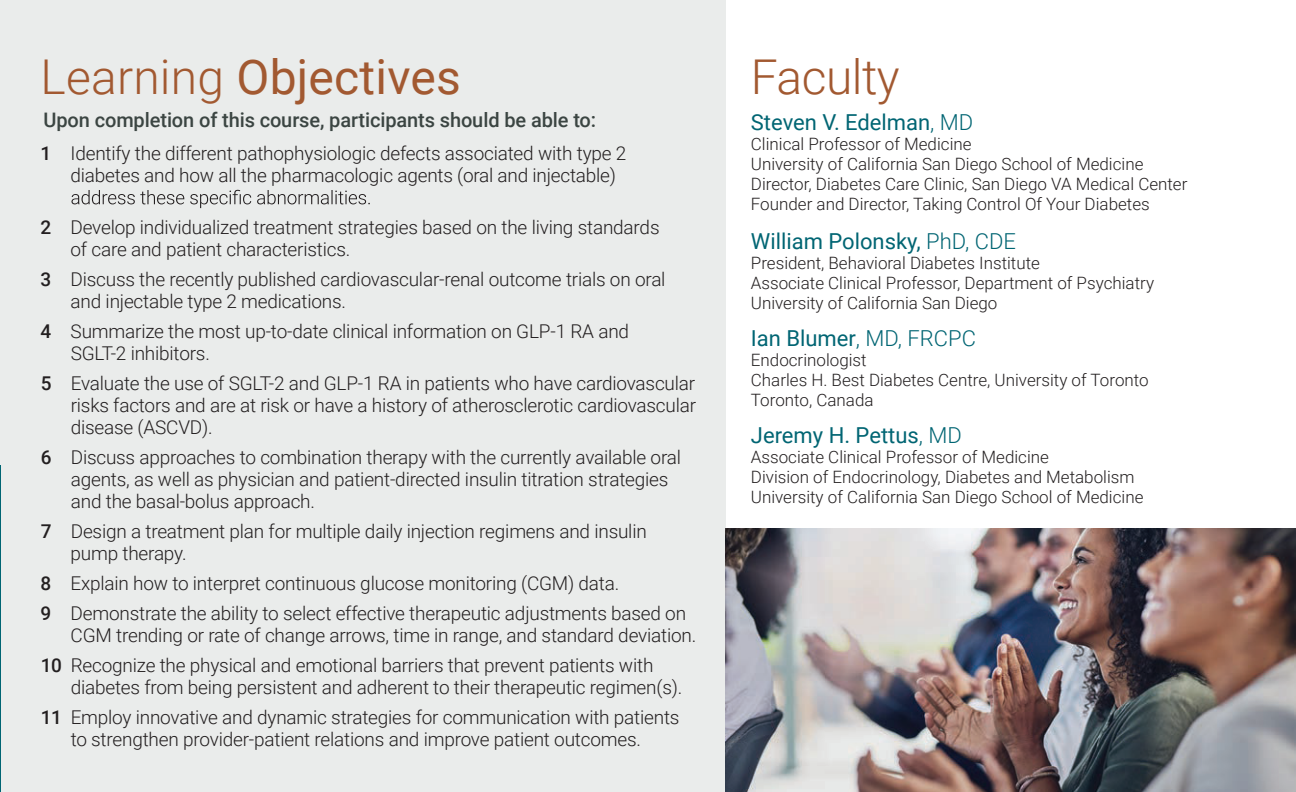
<style>
.page{position:relative;width:1296px;height:792px;background:#fff}
.page>*{position:absolute;margin:0;border:0;box-sizing:border-box;transform-origin:0 0}
.t1{font:48px "Roboto";letter-spacing:.005em;color:#a25931}
.t2{font:300 48px "Roboto";letter-spacing:-.01em;color:#a25931}
.t3{font:22px "Roboto";color:#006573}
.t4{font:500 20px "Roboto";letter-spacing:-.005em;color:#3b4542}
.t5{font:300 19px/22px "Roboto";letter-spacing:-.01em;color:#231f20}
.t6{font:300 17px/20px "Roboto";color:#231f20}
.s1{font-weight:300}
.s2{font-weight:500}
</style>
<div class="page">
<div style="left:0;top:0;width:726px;height:792px;background:#eaeceb"></div>
<svg style="left:71px;top:190px;width:113px;height:14px"></svg>
<svg style="left:190px;top:190px;width:61px;height:18px"></svg>
<svg style="left:257px;top:190px;width:113px;height:14px"></svg>
<hr style="left:0;top:465px;width:1px;height:327px;background:#006573">
<img style="left:726px;top:529px;width:570px;height:263px">
<h1 class="t1" style="left:41px;top:43px;width:422px"><span class="s1">Learning</span> Objectives</h1>
<p class="t4" style="left:44px;top:106px;width:554px">Upon completion of this course, participants should be able to:</p>
<p class="t5" style="left:71px;top:142px;width:557px;text-indent:-30px"><span class="s2">1</span> Identify the different pathophysiologic defects associated with type 2 diabetes and how all the pharmacologic agents (oral and injectable)</p>
<p class="t5" style="left:71px;top:216px;width:591px;text-indent:-30px"><span class="s2">2</span> Develop individualized treatment strategies based on the living standards of care and patient characteristics.</p>
<p class="t5" style="left:71px;top:268px;width:596px;text-indent:-30px"><span class="s2">3</span> Discuss the recently published cardiovascular-renal outcome trials on oral and injectable type 2 medications.</p>
<p class="t5" style="left:71px;top:320px;width:560px;text-indent:-30px"><span class="s2">4</span> Summarize the most up-to-date clinical information on GLP-1 RA and<br>SGLT-2 inhibitors.</p>
<p class="t5" style="left:71px;top:372px;width:627px;text-align:justify;text-indent:-30px"><span class="s2">5</span> Evaluate the use of SGLT-2 and GLP-1 RA in patients who have cardiovascular risks factors and are at risk or have a history of atherosclerotic cardiovascular disease (ASCVD).</p>
<p class="t5" style="left:71px;top:446px;width:612px;text-indent:-30px"><span class="s2">6</span> Discuss approaches to combination therapy with the currently available oral agents, as well as physician and patient-directed insulin titration strategies and the basal-bolus approach.</p>
<p class="t5" style="left:71px;top:520px;width:578px;text-indent:-30px"><span class="s2">7</span> Design a treatment plan for multiple daily injection regimens and insulin pump therapy.</p>
<p class="t5" style="left:41px;top:568px;width:647px;line-height:30px"><span class="s2">8</span> Explain how to interpret continuous glucose monitoring (CGM) data.<br><span class="s2">9</span> Demonstrate the ability to select effective therapeutic adjustments based on</p>
<p class="t5" style="left:41px;top:620px;width:657px;line-height:30px;text-indent:30px">CGM trending or rate of change arrows, time in range, and standard deviation.<br><span class="s2">10</span> Recognize the physical and emotional barriers that prevent patients with</p>
<p class="t5" style="left:41px;top:672px;width:643px;line-height:30px;text-align:right">diabetes from being persistent and adherent to their therapeutic regimen(s).<br><span class="s2">11</span> Employ innovative and dynamic strategies for communication with patients</p>
<p class="t5" style="left:71px;top:728px;width:572px">to strengthen provider-patient relations and improve patient outcomes.</p>
<h1 class="t2" style="left:751px;top:43px;width:150px">Faculty</h1>
<p class="t3" style="left:751px;top:106px;width:224px">Steven V. Edelman<span class="s1">, MD</span></p>
<p class="t6" style="left:751px;top:133px;width:438px">Clinical Professor of Medicine<br>University of California San Diego School of Medicine Director, Diabetes Care Clinic, San Diego VA Medical Center Founder and Director, Taking Control Of Your Diabetes</p>
<p class="t3" style="left:751px;top:225px;width:267px">William Polonsky, <span class="s1">PhD, CDE</span></p>
<p class="t6" style="left:751px;top:252px;width:405px">President, Behavioral Diabetes Institute<br>Associate Clinical Professor, Department of Psychiatry<br>University of California San Diego</p>
<p class="t3" style="left:751px;top:322px;width:227px">Ian Blumer<span class="s1">, MD, FRCPC</span></p>
<p class="t6" style="left:751px;top:349px;width:399px">Endocrinologist<br>Charles H. Best Diabetes Centre, University of Toronto<br>Toronto, Canada</p>
<p class="t3" style="left:751px;top:419px;width:212px">Jeremy H. Pettus<span class="s1">, MD</span></p>
<p class="t6" style="left:751px;top:446px;width:394px">Associate Clinical Professor of Medicine<br>Division of Endocrinology, Diabetes and Metabolism<br>University of California San Diego School of Medicine</p>
</div>
